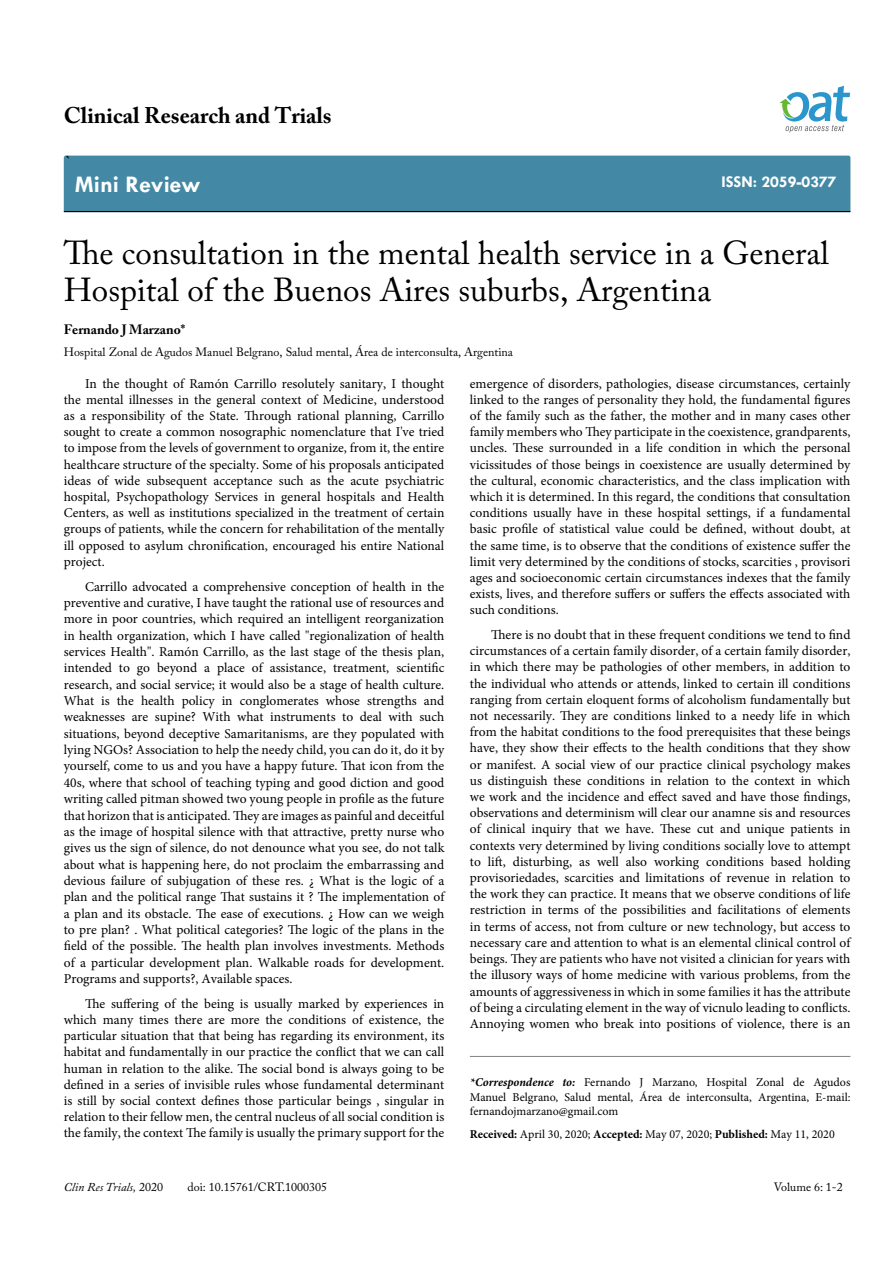
<style>
.page{position:relative;width:893px;height:1263px;background:#fff}
.page>*{position:absolute;margin:0;border:0;box-sizing:border-box;transform-origin:0 0}
.t1{font:33px/37.5px "Adobe Caslon Pro";color:#000}
.t2{font:700 24px "Tw Cen";color:#fff}
.t3{font:700 22.5px "Adobe Caslon Pro";color:#000}
.t4{font:18px "Times New Roman";color:#000}
.t5{font:700 16.5px "Tw Cen";color:#fff}
.t6{font:13.5px/16.2px "Minion Pro";color:#000;text-align:justify}
.t7{font:700 13.5px "Adobe Caslon Pro";color:#000}
.t8{font:12px/14.4px "Minion Pro";color:#000;text-align:justify}
.t9{font:12px "Adobe Caslon Pro";color:#000}
.t10{font:italic 12px "Adobe Caslon Pro";color:#000}
.s1{font-style:normal}
.s2{font-weight:700;font-style:italic}
.s3{font-weight:700}
</style>
<div class="page">
<div style="left:64px;top:156px;width:786px;height:55px;background:#4389a5"></div>
<hr style="left:64px;top:211px;width:786px;height:1px;background:#000">
<svg style="left:779px;top:86px;width:71px;height:47px"></svg>
<hr style="left:470px;top:1056px;width:380px;height:1px;background:#808285">
<h3 class="t3" style="left:64px;top:102px;width:269px">Clinical Research and Trials</h3>
<h3 class="t4" style="left:65px;top:150px;width:7px">`</h3>
<h2 class="t2" style="left:75px;top:170px;width:127px">Mini Review</h2>
<p class="t5" style="left:721px;top:172px;width:117px">ISSN: 2059-0377</p>
<h1 class="t1" style="left:64px;top:233px;width:767px">The consultation in the mental health service in a General<br>Hospital of the Buenos Aires suburbs, Argentina</h1>
<p class="t7" style="left:64px;top:322px;width:123px">Fernando J Marzano*</p>
<p class="t9" style="left:64px;top:345px;width:451px">Hospital Zonal de Agudos Manuel Belgrano, Salud mental, Área de interconsulta, Argentina</p>
<p class="t6" style="left:64px;top:375px;width:382px;text-indent:21px">In the thought of Ramón Carrillo resolutely sanitary, I thought the mental illnesses in the general context of Medicine, understood as a responsibility of the State. Through rational planning, Carrillo sought to create a common nosographic nomenclature that I've tried to impose from the levels of government to organize, from it, the entire healthcare structure of the specialty. Some of his proposals anticipated ideas of wide subsequent acceptance such as the acute psychiatric hospital, Psychopathology Services in general hospitals and Health Centers, as well as institutions specialized in the treatment of certain groups of patients, while the concern for rehabilitation of the mentally ill opposed to asylum chronification, encouraged his entire National project.</p>
<p class="t6" style="left:64px;top:578px;width:382px;text-indent:21px">Carrillo advocated a comprehensive conception of health in the preventive and curative, I have taught the rational use of resources and more in poor countries, which required an intelligent reorganization in health organization, which I have called "regionalization of health services Health". Ramón Carrillo, as the last stage of the thesis plan, intended to go beyond a place of assistance, treatment, scientific research, and social service; it would also be a stage of health culture.<br>What is the health policy in conglomerates whose strengths and weaknesses are supine? With what instruments to deal with such situations, beyond deceptive Samaritanisms, are they populated with lying NGOs? Association to help the needy child, you can do it, do it by yourself, come to us and you have a happy future. That icon from the 40s, where that school of teaching typing and good diction and good writing called pitman showed two young people in profile as the future that horizon that is anticipated. They are images as painful and deceitful as the image of hospital silence with that attractive, pretty nurse who gives us the sign of silence, do not denounce what you see, do not talk about what is happening here, do not proclaim the embarrassing and devious failure of subjugation of these res. ¿ What is the logic of a plan and the political range That sustains it ? The implementation of a plan and its obstacle. The ease of executions. ¿ How can we weigh to pre plan? . What political categories? The logic of the plans in the field of the possible. The health plan involves investments. Methods of a particular development plan. Walkable roads for development.<br>Programs and supports?, Available spaces.</p>
<p class="t6" style="left:64px;top:995px;width:382px;text-indent:21px">The suffering of the being is usually marked by experiences in which many times there are more the conditions of existence, the particular situation that that being has regarding its environment, its habitat and fundamentally in our practice the conflict that we can call human in relation to the alike. The social bond is always going to be defined in a series of invisible rules whose fundamental determinant is still by social context defines those particular beings , singular in relation to their fellow men, the central nucleus of all social condition is the family, the context The family is usually the primary support for the</p>
<p class="t10" style="left:64px;top:1180px;width:101px">Clin Res Trials, <span class="s1">2020</span></p>
<p class="t9" style="left:188px;top:1180px;width:141px">doi: 10.15761/CRT.1000305</p>
<p class="t6" style="left:470px;top:375px;width:382px">emergence of disorders, pathologies, disease circumstances, certainly linked to the ranges of personality they hold, the fundamental figures of the family such as the father, the mother and in many cases other family members who They participate in the coexistence, grandparents, uncles. These surrounded in a life condition in which the personal vicissitudes of those beings in coexistence are usually determined by the cultural, economic characteristics, and the class implication with which it is determined. In this regard, the conditions that consultation conditions usually have in these hospital settings, if a fundamental basic profile of statistical value could be defined, without doubt, at the same time, is to observe that the conditions of existence suffer the limit very determined by the conditions of stocks, scarcities , provisori ages and socioeconomic certain circumstances indexes that the family exists, lives, and therefore suffers or suffers the effects associated with such conditions.</p>
<p class="t6" style="left:470px;top:627px;width:382px;text-indent:21px">There is no doubt that in these frequent conditions we tend to find circumstances of a certain family disorder, of a certain family disorder, in which there may be pathologies of other members, in addition to the individual who attends or attends, linked to certain ill conditions ranging from certain eloquent forms of alcoholism fundamentally but not necessarily. They are conditions linked to a needy life in which from the habitat conditions to the food prerequisites that these beings have, they show their effects to the health conditions that they show or manifest. A social view of our practice clinical psychology makes us distinguish these conditions in relation to the context in which we work and the incidence and effect saved and have those findings, observations and determinism will clear our anamne sis and resources of clinical inquiry that we have. These cut and unique patients in contexts very determined by living conditions socially love to attempt to lift, disturbing, as well also working conditions based holding provisoriedades, scarcities and limitations of revenue in relation to the work they can practice. It means that we observe conditions of life restriction in terms of the possibilities and facilitations of elements in terms of access, not from culture or new technology, but access to necessary care and attention to what is an elemental clinical control of beings. They are patients who have not visited a clinician for years with the illusory ways of home medicine with various problems, from the amounts of aggressiveness in which in some families it has the attribute of being a circulating element in the way of vicnulo leading to conflicts.<br>Annoying women who break into positions of violence, there is an</p>
<p class="t8" style="left:470px;top:1075px;width:382px"><span class="s2">*Correspondence to:</span> Fernando J Marzano, Hospital Zonal de Agudos Manuel Belgrano, Salud mental, Área de interconsulta, Argentina, E-mail: fernandojmarzano@gmail.com</p>
<p class="t8" style="left:470px;top:1127px;width:366px"><span class="s3">Received:</span> April 30, 2020; <span class="s3">Accepted:</span> May 07, 2020; <span class="s3">Published:</span> May 11, 2020</p>
<p class="t9" style="left:774px;top:1180px;width:71px">Volume 6: 1-2</p>
</div>
